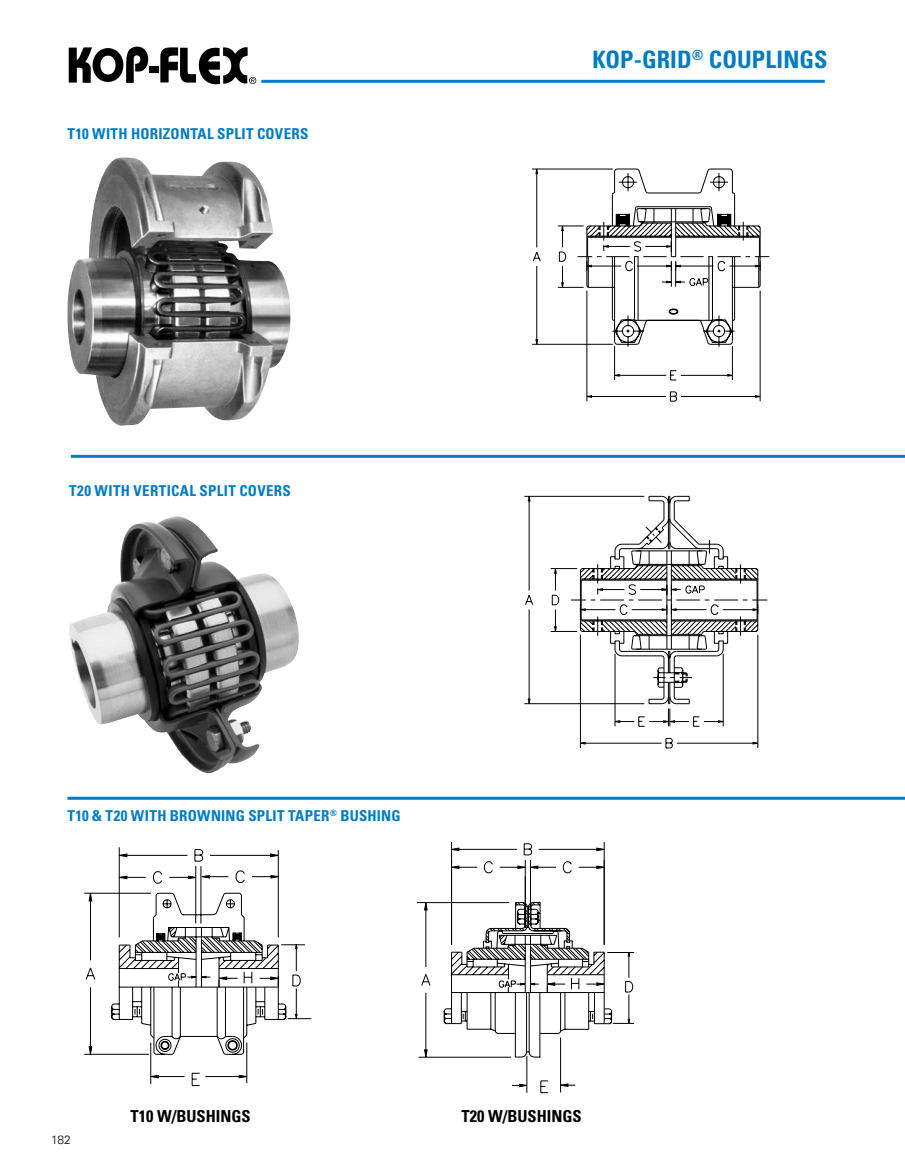
<style>
.page{position:relative;width:905px;height:1175px;background:#fff}
.page>*{position:absolute;margin:0;border:0;box-sizing:border-box;transform-origin:0 0}
.t1{font:700 condensed 24px "Univers LT Std";color:#007cc3}
.t2{font:700 condensed 16.5px "Univers LT Std";color:#000}
.t3{font:700 condensed 15px "Univers LT Std";letter-spacing:.02em;color:#007cc3}
.t4{font:300 12px "Univers LT Std";color:#000}
</style>
<div class="page">
<hr style="left:261px;top:80px;width:563px;height:3px;background:#007cc3">
<div style="left:149px;top:66px;width:10px;height:7px;background:#000"></div>
<svg style="left:69px;top:47px;width:79px;height:36px"></svg>
<svg style="left:160px;top:47px;width:96px;height:37px"></svg>
<hr style="left:417px;top:902px;width:92px;height:1px;background:#000">
<hr style="left:418px;top:1056px;width:93px;height:1px;background:#000">
<svg style="left:420px;top:842px;width:215px;height:251px"></svg>
<img style="left:67px;top:157px;width:223px;height:269px">
<img style="left:69px;top:516px;width:230px;height:257px">
<hr style="left:67px;top:796px;width:837px;height:3px;background:#007cc3">
<svg style="left:532px;top:168px;width:238px;height:234px"></svg>
<svg style="left:524px;top:495px;width:239px;height:254px"></svg>
<hr style="left:84px;top:893px;width:67px;height:1px;background:#000">
<hr style="left:84px;top:1054px;width:65px;height:1px;background:#000">
<svg style="left:85px;top:847px;width:226px;height:239px"></svg>
<hr style="left:71px;top:455px;width:833px;height:3px;background:#007cc3">
<p class="t3" style="left:67px;top:124px;width:242px">T10 WITH HORIZONTAL SPLIT COVERS</p>
<h1 class="t1" style="left:592px;top:45px;width:236px">KOP-GRID<sup>®</sup> COUPLINGS</h1>
<p class="t3" style="left:69px;top:481px;width:223px">T20 WITH VERTICAL SPLIT COVERS</p>
<p class="t3" style="left:67px;top:806px;width:335px">T10 &amp; T20 WITH BROWNING SPLIT TAPER<sup>®</sup> BUSHING</p>
<p class="t4" style="left:51px;top:1132px;width:21px">182</p>
<p class="t2" style="left:131px;top:1106px;width:122px">T10 W/BUSHINGS</p>
<p class="t2" style="left:461px;top:1105px;width:122px">T20 W/BUSHINGS</p>
</div>
